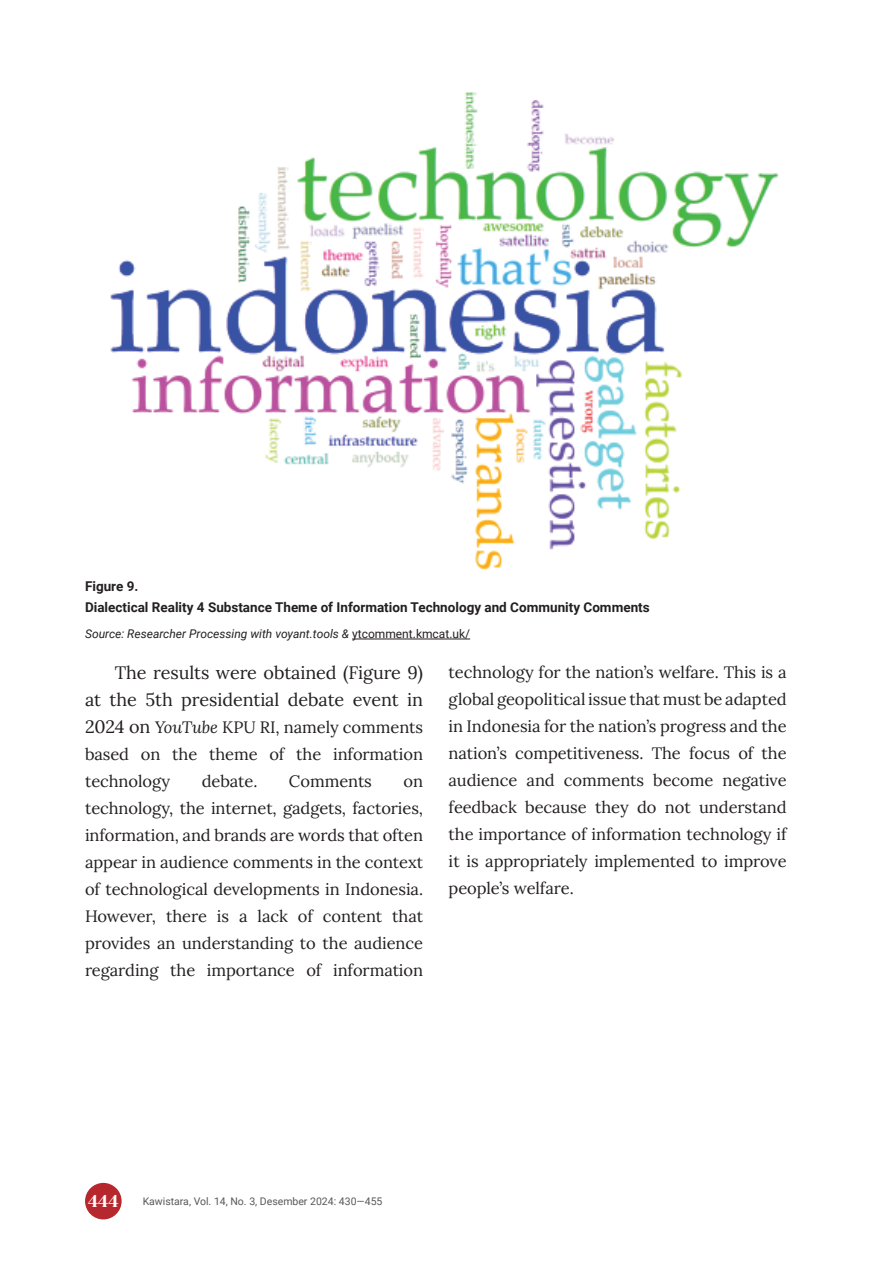
<style>
.page{position:relative;width:893px;height:1263px;background:#fff}
.page>*{position:absolute;margin:0;border:0;box-sizing:border-box;transform-origin:0 0}
.t1{font:18px/27px "Lora";letter-spacing:-.005em;color:#231f20;text-align:right}
.t2{font:16.95px "Yeseva One";color:#fff}
.t3{font:16.5px/27px "Lora";letter-spacing:-.005em;color:#231f20;text-align:justify}
.t4{font:700 13.5px/21px "Roboto";color:#231f20}
.t5{font:italic 12px "Roboto";color:#231f20}
.t6{font:10.5px "Roboto";color:#57585a}
.s1{font-style:normal}
.s2{font-size:18px}
.s3{font-style:italic}
</style>
<div class="page">
<div style="left:85px;top:1183px;width:37px;height:36px;background:#b7282e;border-radius:50%"></div>
<img style="left:110px;top:92px;width:669px;height:478px">
<hr style="left:352px;top:639px;width:118px;height:1px;background:#231f20">
<p class="t4" style="left:85px;top:575px;width:566px">Figure 9.<br>Dialectical Reality 4 Substance Theme of Information Technology and Community Comments</p>
<p class="t5" style="left:85px;top:625px;width:387px">Source: Researcher Processing with voyant.tools &amp; <span class="s1">ytcomment.kmcat.uk/</span></p>
<p class="t1" style="left:85px;top:658px;width:340px">The results were obtained (Figure 9)<br>at the 5th presidential debate event in</p>
<p class="t3" style="left:85px;top:713px;width:340px"><span class="s2">2024 on</span> <span class="s3">YouTube</span> KPU RI, namely comments based on the theme of the information technology</p>
<p class="t3" style="left:449px;top:657px;width:340px">technology for the nation’s welfare. This is a global geopolitical issue that must be adapted in Indonesia for the nation’s progress and the nation’s competitiveness. The focus of the audience and comments become negative feedback because they do not understand the importance of information technology if it is appropriately implemented to improve people’s welfare.</p>
<p class="t3" style="left:202px;top:767px;width:57px">debate.</p>
<p class="t3" style="left:289px;top:767px;width:84px">Comments</p>
<p class="t3" style="left:85px;top:767px;width:340px;text-indent:318px">on technology, the internet, gadgets, factories, information, and brands are words that often appear in audience comments in the context of technological developments in Indonesia.<br>However, there is a lack of content that provides an understanding to the audience regarding the importance of information</p>
<p class="t2" style="left:88px;top:1188px;width:32px">444</p>
<p class="t6" style="left:143px;top:1194px;width:241px">Kawistara, Vol. 14, No. 3, Desember 2024: 430—455</p>
</div>
